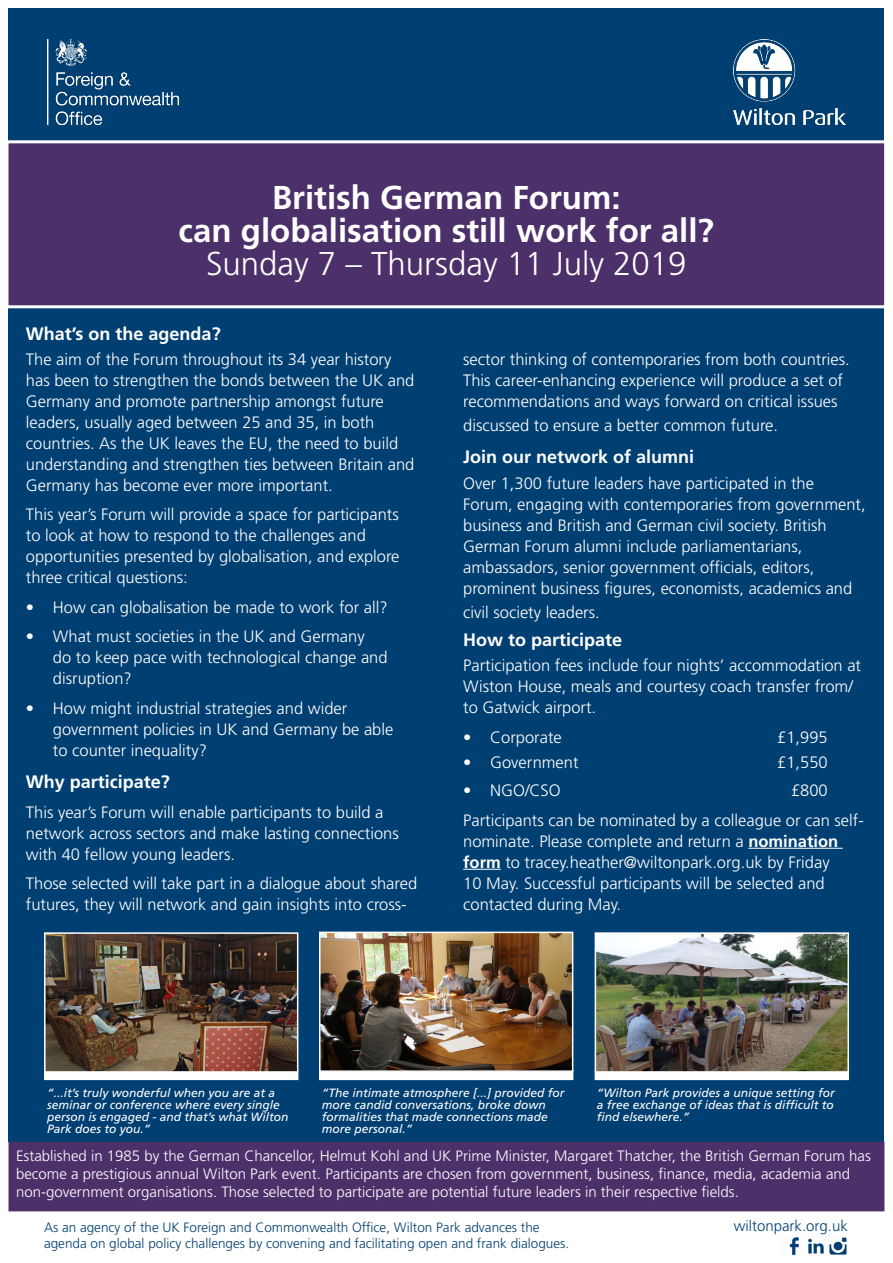
<style>
.page{position:relative;width:893px;height:1263px;background:#fff}
.page>*{position:absolute;margin:0;border:0;box-sizing:border-box;transform-origin:0 0}
.t1{font:700 33px "Frutiger LT Std";color:#fff}
.t2{font:300 33px "Frutiger LT Std";color:#fff}
.t3{font:700 18px "Frutiger LT Std";color:#fff}
.t4{font:300 16.5px/21px "Frutiger LT Std";color:#fff}
.t5{font:300 15px/18px "Frutiger LT Std";color:#fff}
.t6{font:300 15px "Frutiger LT Std";color:#003f72}
.t7{font:300 13.5px/16.5px "Frutiger LT Std";color:#003f72}
.t8{font:italic 12px/12px "Frutiger LT Std";color:#fff}
.s1{font-weight:700}
</style>
<div class="page">
<div style="left:9px;top:9px;width:875px;height:1133px;background:#003f72"></div>
<img style="left:733px;top:39px;width:113px;height:85px">
<hr style="left:748px;top:848px;width:95px;height:1px;background:#fff">
<hr style="left:463px;top:869px;width:38px;height:1px;background:#fff">
<div style="left:44px;top:1070px;width:254px;height:10px;background:#fff"></div>
<img style="left:47px;top:935px;width:248px;height:135px">
<div style="left:44px;top:932px;width:254px;height:141px;border:2px solid #fff"></div>
<div style="left:319px;top:1070px;width:254px;height:10px;background:#fff"></div>
<img style="left:322px;top:934px;width:248px;height:135px">
<div style="left:319px;top:931px;width:254px;height:141px;border:2px solid #fff"></div>
<div style="left:595px;top:1070px;width:254px;height:10px;background:#fff"></div>
<img style="left:598px;top:935px;width:248px;height:135px">
<div style="left:595px;top:932px;width:254px;height:141px;border:2px solid #fff"></div>
<img style="left:47px;top:39px;width:132px;height:85px">
<div style="left:7px;top:142px;width:879px;height:165px;background:#4b306a"></div>
<div style="left:6px;top:140px;width:881px;height:168px;border:3px solid #fff"></div>
<img style="left:789px;top:1237px;width:10px;height:19px">
<img style="left:808px;top:1238px;width:16px;height:16px">
<img style="left:829px;top:1237px;width:18px;height:18px">
<div style="left:12px;top:1145px;width:869px;height:63px;background:#4b306a"></div>
<div style="left:9px;top:1142px;width:875px;height:69px;border:8px solid #4b306a"></div>
<p class="t1" style="left:272px;top:178px;width:350px">British German Forum:</p>
<p class="t1" style="left:179px;top:211px;width:537px">can globalisation still work for all?</p>
<p class="t2" style="left:206px;top:245px;width:482px">Sunday 7 – Thursday 11 July 2019</p>
<p class="t3" style="left:26px;top:323px;width:196px">What’s on the agenda?</p>
<p class="t4" style="left:26px;top:349px;width:390px">The aim of the Forum throughout its 34 year history has been to strengthen the bonds between the UK and Germany and promote partnership amongst future leaders, usually aged between 25 and 35, in both countries. As the UK leaves the EU, the need to build understanding and strengthen ties between Britain and Germany has become ever more important.</p>
<p class="t4" style="left:26px;top:504px;width:375px">This year’s Forum will provide a space for participants to look at how to respond to the challenges and opportunities presented by globalisation, and explore three critical questions:</p>
<p class="t4" style="left:26px;top:597px;width:363px">• How can globalisation be made to work for all?</p>
<p class="t4" style="left:53px;top:626px;width:336px;text-indent:-27px">• What must societies in the UK and Germany<br>do to keep pace with technological change and disruption?</p>
<p class="t4" style="left:53px;top:698px;width:342px;text-indent:-27px">• How might industrial strategies and wider government policies in UK and Germany be able to counter inequality?</p>
<p class="t3" style="left:26px;top:771px;width:146px">Why participate?</p>
<p class="t4" style="left:26px;top:802px;width:374px">This year’s Forum will enable participants to build a network across sectors and make lasting connections with 40 fellow young leaders.</p>
<p class="t4" style="left:26px;top:873px;width:393px">Those selected will take part in a dialogue about shared futures, they will network and gain insights into cross-</p>
<p class="t4" style="left:463px;top:349px;width:388px">sector thinking of contemporaries from both countries.<br>This career-enhancing experience will produce a set of recommendations and ways forward on critical issues</p>
<p class="t4" style="left:463px;top:415px;width:316px">discussed to ensure a better common future.</p>
<p class="t3" style="left:463px;top:446px;width:233px">Join our network of alumni</p>
<p class="t4" style="left:463px;top:473px;width:404px">Over 1,300 future leaders have participated in the Forum, engaging with contemporaries from government, business and British and German civil society. British German Forum alumni include parliamentarians, ambassadors, senior government officials, editors, prominent business figures, economists, academics and</p>
<p class="t4" style="left:463px;top:602px;width:138px">civil society leaders.</p>
<p class="t3" style="left:463px;top:629px;width:161px">How to participate</p>
<p class="t4" style="left:463px;top:655px;width:399px">Participation fees include four nights’ accommodation at<br>Wiston House, meals and courtesy coach transfer from/ to Gatwick airport.</p>
<p class="t4" style="left:463px;top:727px;width:100px">• Corporate</p>
<p class="t4" style="left:777px;top:727px;width:52px">£1,995</p>
<p class="t4" style="left:463px;top:752px;width:117px">• Government</p>
<p class="t4" style="left:777px;top:752px;width:52px">£1,550</p>
<p class="t4" style="left:463px;top:780px;width:99px">• NGO/CSO</p>
<p class="t4" style="left:791px;top:780px;width:38px">£800</p>
<p class="t4" style="left:463px;top:810px;width:402px">Participants can be nominated by a colleague or can self&shy;nominate. Please complete and return a <span class="s1">nomination form</span> to tracey.heather@wiltonpark.org.uk by Friday<br>10 May. Successful participants will be selected and contacted during May.</p>
<p class="t8" style="left:47px;top:1087px;width:243px">“...it’s truly wonderful when you are at a seminar or conference where every single person is engaged - and that’s what Wilton Park does to you.”</p>
<p class="t8" style="left:322px;top:1087px;width:244px">“The intimate atmosphere [...] provided for more candid conversations, broke down formalities that made connections made more personal.”</p>
<p class="t8" style="left:597px;top:1087px;width:240px;text-align:justify">“Wilton Park provides a unique setting for a free exchange of ideas that is difficult to find elsewhere.”</p>
<p class="t5" style="left:16px;top:1146px;width:856px">Established in 1985 by the German Chancellor, Helmut Kohl and UK Prime Minister, Margaret Thatcher, the British German Forum has become a prestigious annual Wilton Park event. Participants are chosen from government, business, finance, media, academia and non-government organisations. Those selected to participate are potential future leaders in their respective fields.</p>
<p class="t7" style="left:44px;top:1219px;width:527px">As an agency of the UK Foreign and Commonwealth Office, Wilton Park advances the agenda on global policy challenges by convening and facilitating open and frank dialogues.</p>
<p class="t6" style="left:734px;top:1217px;width:116px">wiltonpark.org.uk</p>
</div>
